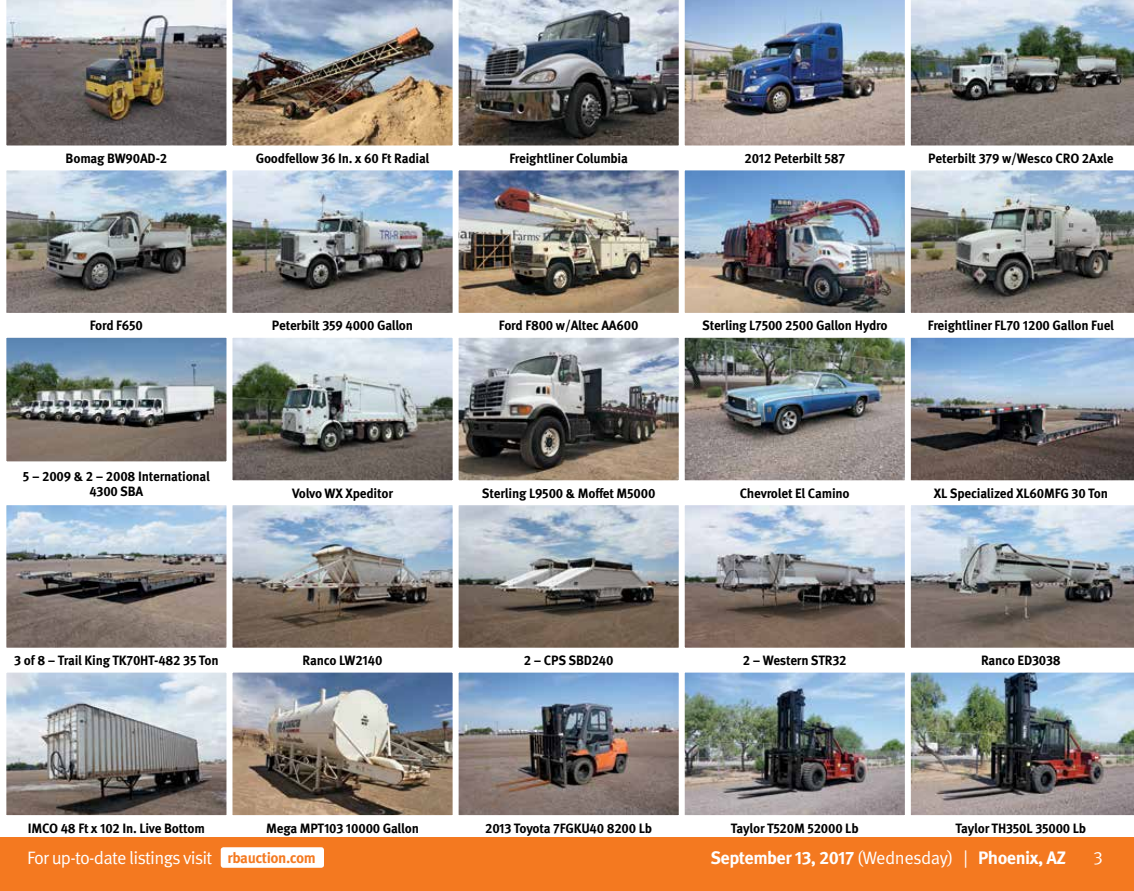
<style>
.page{position:relative;width:1134px;height:891px;background:#fff}
.page>*{position:absolute;margin:0;border:0;box-sizing:border-box;transform-origin:0 0}
.t1{font:18px "Meta Pro";letter-spacing:-.045em;color:#fff}
.t2{font:700 18px "Meta Pro";letter-spacing:-.03em;color:#fff}
.t3{font:700 13.5px/15px "Meta Pro";letter-spacing:-.015em;color:#000;text-align:center}
.s1{font-weight:700;font-size:15px;color:#f47920}
.s2{font-weight:400}
</style>
<div class="page">
<div style="left:0;top:837px;width:1134px;height:54px;background:#f47920"></div>
<div style="left:221px;top:847px;width:103px;height:21px;background:#fff;border-radius:3px"></div>
<img style="left:6px;top:0;width:1128px;height:146px">
<img style="left:7px;top:171px;width:218px;height:141px">
<div style="left:3px;top:167px;width:226px;height:149px;border:3px solid #fff"></div>
<img style="left:233px;top:171px;width:219px;height:141px">
<div style="left:229px;top:167px;width:227px;height:149px;border:3px solid #fff"></div>
<img style="left:460px;top:171px;width:218px;height:141px">
<div style="left:456px;top:167px;width:226px;height:149px;border:3px solid #fff"></div>
<img style="left:686px;top:171px;width:218px;height:141px">
<div style="left:682px;top:167px;width:226px;height:149px;border:3px solid #fff"></div>
<img style="left:910px;top:170px;width:224px;height:143px">
<img style="left:7px;top:339px;width:218px;height:121px">
<div style="left:3px;top:335px;width:226px;height:129px;border:3px solid #fff"></div>
<img style="left:233px;top:339px;width:219px;height:140px">
<div style="left:229px;top:335px;width:227px;height:148px;border:3px solid #fff"></div>
<img style="left:460px;top:339px;width:218px;height:140px">
<div style="left:456px;top:335px;width:226px;height:148px;border:3px solid #fff"></div>
<img style="left:686px;top:339px;width:218px;height:140px">
<div style="left:682px;top:335px;width:226px;height:148px;border:3px solid #fff"></div>
<svg style="left:910px;top:337px;width:224px;height:144px;background:#7d8694"></svg>
<img style="left:7px;top:506px;width:218px;height:141px">
<div style="left:3px;top:502px;width:226px;height:149px;border:3px solid #fff"></div>
<img style="left:233px;top:506px;width:219px;height:141px">
<div style="left:229px;top:502px;width:227px;height:149px;border:3px solid #fff"></div>
<img style="left:460px;top:506px;width:218px;height:141px">
<div style="left:456px;top:502px;width:226px;height:149px;border:3px solid #fff"></div>
<img style="left:686px;top:506px;width:218px;height:141px">
<div style="left:682px;top:502px;width:226px;height:149px;border:3px solid #fff"></div>
<svg style="left:910px;top:505px;width:224px;height:143px;background:#96999d"></svg>
<img style="left:7px;top:674px;width:218px;height:140px">
<div style="left:3px;top:670px;width:226px;height:148px;border:3px solid #fff"></div>
<img style="left:233px;top:674px;width:219px;height:140px">
<div style="left:229px;top:670px;width:227px;height:148px;border:3px solid #fff"></div>
<img style="left:460px;top:674px;width:218px;height:140px">
<div style="left:456px;top:670px;width:226px;height:148px;border:3px solid #fff"></div>
<img style="left:686px;top:674px;width:218px;height:140px">
<div style="left:682px;top:670px;width:226px;height:148px;border:3px solid #fff"></div>
<img style="left:910px;top:672px;width:224px;height:144px">
<p class="t3" style="left:66px;top:150px;width:103px">Bomag BW90AD-2</p>
<p class="t3" style="left:256px;top:150px;width:175px">Goodfellow 36 In. x 60 Ft Radial</p>
<p class="t3" style="left:509px;top:150px;width:120px">Freightliner Columbia</p>
<p class="t3" style="left:745px;top:150px;width:102px">2012 Peterbilt 587</p>
<p class="t3" style="left:928px;top:150px;width:187px">Peterbilt 379 w/Wesco CRO 2Axle</p>
<p class="t3" style="left:90px;top:317px;width:55px">Ford F650</p>
<p class="t3" style="left:272px;top:317px;width:143px">Peterbilt 359 4000 Gallon</p>
<p class="t3" style="left:499px;top:317px;width:141px">Ford F800 w/Altec AA600</p>
<p class="t3" style="left:702px;top:317px;width:187px">Sterling L7500 2500 Gallon Hydro</p>
<p class="t3" style="left:928px;top:317px;width:188px">Freightliner FL70 1200 Gallon Fuel</p>
<p class="t3" style="left:23px;top:468px;width:188px">5 – 2009 &amp; 2 – 2008 International<br>4300 SBA</p>
<p class="t3" style="left:292px;top:485px;width:102px">Volvo WX Xpeditor</p>
<p class="t3" style="left:482px;top:485px;width:175px">Sterling L9500 &amp; Moffet M5000</p>
<p class="t3" style="left:740px;top:485px;width:111px">Chevrolet El Camino</p>
<p class="t3" style="left:934px;top:485px;width:175px">XL Specialized XL60MFG 30 Ton</p>
<p class="t3" style="left:14px;top:652px;width:206px">3 of 8 – Trail King TK70HT-482 35 Ton</p>
<p class="t3" style="left:303px;top:652px;width:81px">Ranco LW2140</p>
<p class="t3" style="left:524px;top:652px;width:91px">2 – CPS SBD240</p>
<p class="t3" style="left:743px;top:652px;width:105px">2 – Western STR32</p>
<p class="t3" style="left:981px;top:652px;width:81px">Ranco ED3038</p>
<p class="t3" style="left:28px;top:820px;width:179px">IMCO 48 Ft x 102 In. Live Bottom</p>
<p class="t3" style="left:266px;top:820px;width:154px">Mega MPT103 10000 Gallon</p>
<p class="t3" style="left:485px;top:820px;width:169px">2013 Toyota 7FGKU40 8200 Lb</p>
<p class="t3" style="left:731px;top:820px;width:129px">Taylor T520M 52000 Lb</p>
<p class="t3" style="left:956px;top:820px;width:132px">Taylor TH350L 35000 Lb</p>
<h1 class="t1" style="left:27px;top:844px;width:290px">For up-to-date listings visit <span class="s1">rbauction.com</span></h1>
<h1 class="t2" style="left:710px;top:844px;width:357px">September 13, 2017 <span class="s2">(Wednesday) |</span> Phoenix, AZ</h1>
<h1 class="t1" style="left:1094px;top:844px;width:11px">3</h1>
</div>
